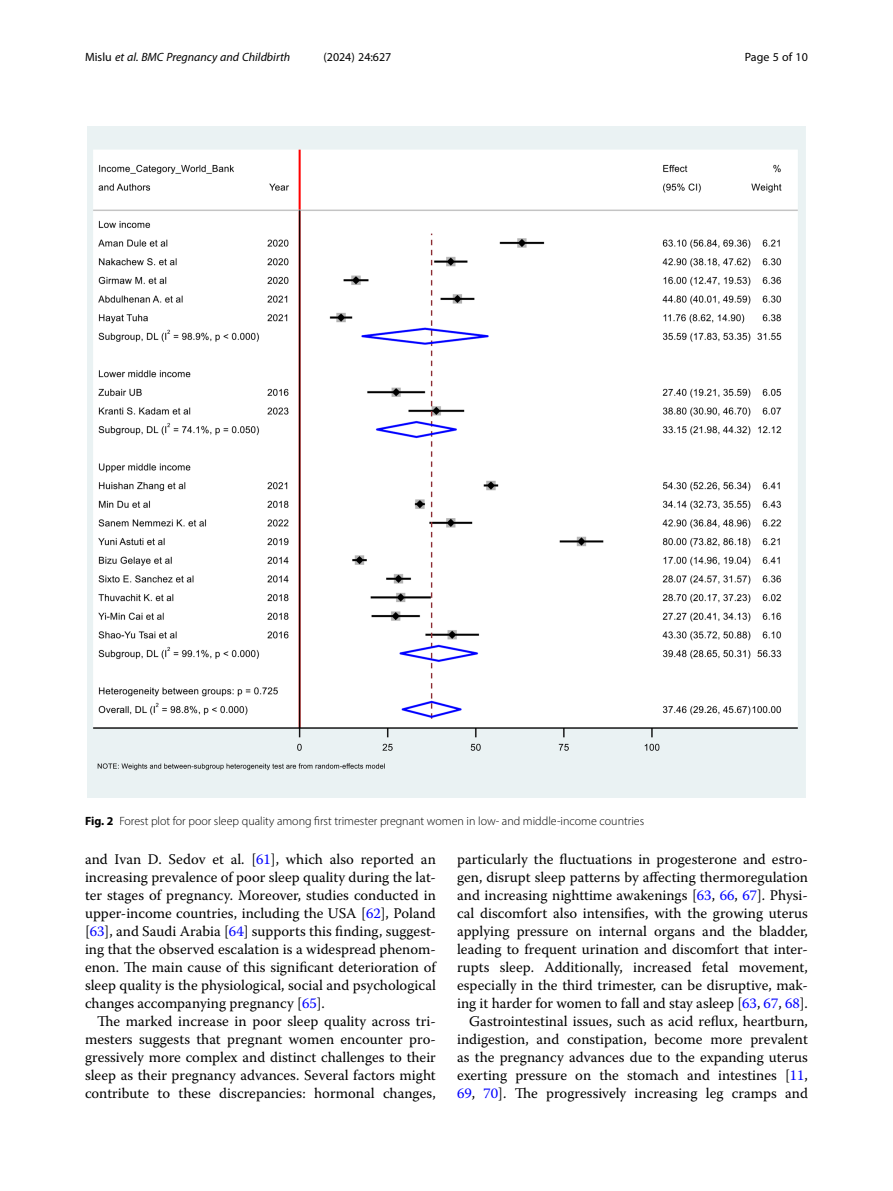
<style>
.page{position:relative;width:893px;height:1191px;background:#fff}
.page>*{position:absolute;margin:0;border:0;box-sizing:border-box;transform-origin:0 0}
.Body_Text_Indent{font:14.7px/18px "Warnock Pro";color:#000;text-align:justify}
.Body_Text{font:14.7px/18px "Warnock Pro";color:#000;text-align:justify}
.Figure_Caption{font:300 12px "Myriad Pro";color:#000}
.t1{font:italic 12px "Myriad Pro";color:#000}
.t2{font:12px "Myriad Pro";color:#000}
.s1{font-style:normal}
.s2{font-weight:700}
.s3{color:#00f}
</style>
<div class="page">
<img style="left:87px;top:126px;width:719px;height:671px">
<p class="t1" style="left:85px;top:50px;width:207px"><span class="s1">Mislu</span> et al. BMC Pregnancy and Childbirth</p>
<p class="t2" style="left:323px;top:50px;width:70px">(2024) 24:627</p>
<p class="t2" style="left:745px;top:50px;width:65px">Page 5 of 10</p>
<p class="Figure_Caption" style="left:85px;top:813px;width:561px"><span class="s2">Fig. 2</span> Forest plot for poor sleep quality among first trimester pregnant women in low- and middle-income countries</p>
<p class="Body_Text" style="left:85px;top:850px;width:352px">and Ivan D. Sedov et al. [<span class="s3">61</span>], which also reported an increasing prevalence of poor sleep quality during the lat&shy;ter stages of pregnancy. Moreover, studies conducted in upper-income countries, including the USA [<span class="s3">62</span>], Poland [<span class="s3">63</span>], and Saudi Arabia [<span class="s3">64</span>] supports this finding, suggest&shy;ing that the observed escalation is a widespread phenom&shy;enon. The main cause of this significant deterioration of sleep quality is the physiological, social and psychological changes accompanying pregnancy [<span class="s3">65</span>].</p>
<p class="Body_Text_Indent" style="left:85px;top:1012px;width:352px;text-indent:12px">The marked increase in poor sleep quality across tri&shy;mesters suggests that pregnant women encounter pro&shy;gressively more complex and distinct challenges to their sleep as their pregnancy advances. Several factors might contribute to these discrepancies: hormonal changes,</p>
<p class="Body_Text_Indent" style="left:457px;top:850px;width:352px">particularly the fluctuations in progesterone and estro&shy;gen, disrupt sleep patterns by affecting thermoregulation and increasing nighttime awakenings [<span class="s3">63</span>, <span class="s3">66</span>, <span class="s3">67</span>]. Physi&shy;cal discomfort also intensifies, with the growing uterus applying pressure on internal organs and the bladder, leading to frequent urination and discomfort that inter&shy;rupts sleep. Additionally, increased fetal movement, especially in the third trimester, can be disruptive, mak&shy;ing it harder for women to fall and stay asleep [<span class="s3">63</span>, <span class="s3">67</span>, <span class="s3">68</span>].</p>
<p class="Body_Text_Indent" style="left:457px;top:1012px;width:352px;text-indent:12px">Gastrointestinal issues, such as acid reflux, heartburn, indigestion, and constipation, become more prevalent as the pregnancy advances due to the expanding uterus exerting pressure on the stomach and intestines [<span class="s3">11</span>, <span class="s3">69</span>, <span class="s3">70</span>]. The progressively increasing leg cramps and</p>
</div>
